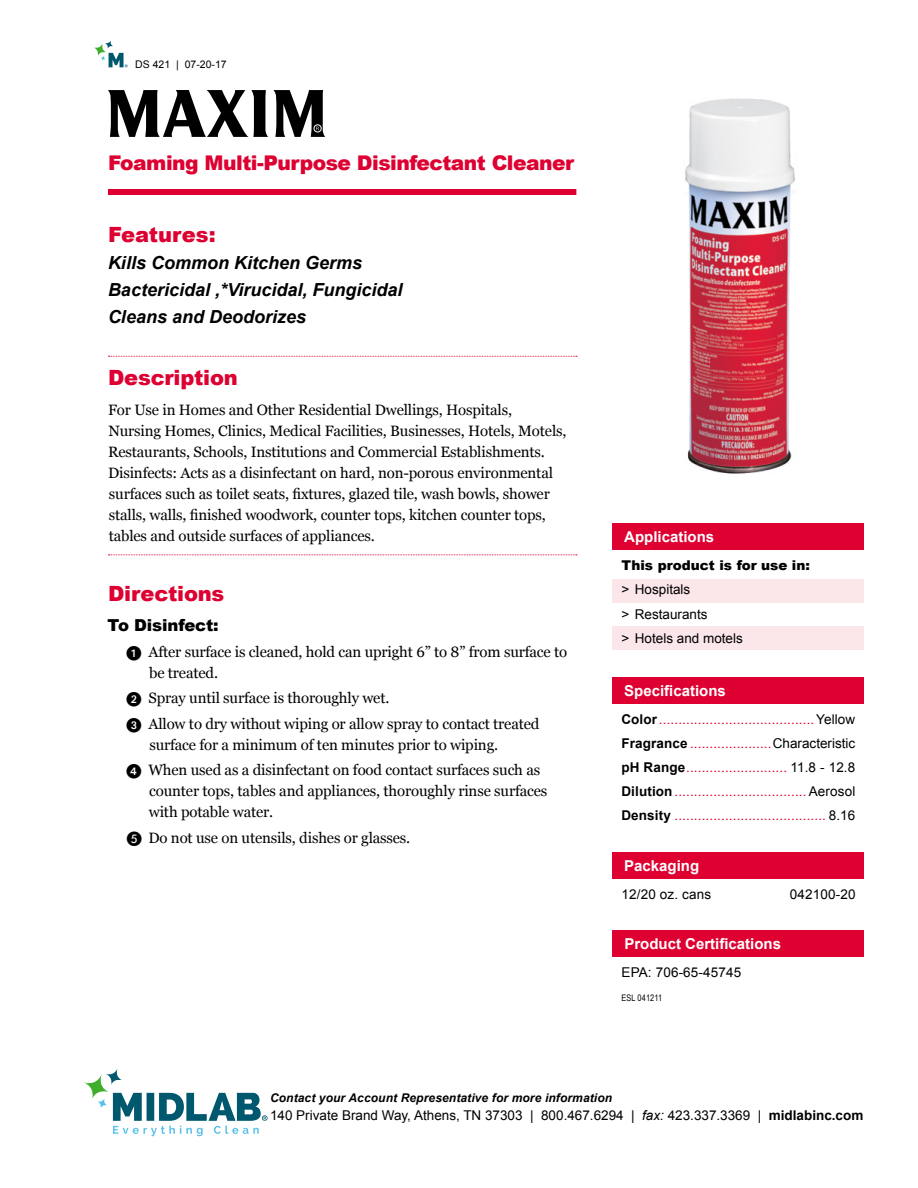
<style>
.page{position:relative;width:918px;height:1188px;background:#fff}
.page>*{position:absolute;margin:0;border:0;box-sizing:border-box;transform-origin:0 0}
.t1{font:900 21px "Arial";letter-spacing:-.01em;color:#dd0031}
.t2{font:900 20.25px "Arial";letter-spacing:-.025em;color:#dd0031}
.t3{font:italic 700 18px/27px "Arial";color:#000}
.t4{font:900 16.5px "Arial";letter-spacing:-.01em;color:#000}
.t5{font:15px/21px "Georgia";letter-spacing:-.01em;color:#000}
.t6{font:700 15px "Arial";color:#fff}
.t7{font:13.5px/24px "Arial";color:#dd0031;text-align:justify}
.t8{font:13.5px/24px "Arial";color:#000}
.t9{font:900 13.5px "Arial";color:#000}
.t10{font:italic 700 12px "Arial";letter-spacing:.01em;color:#000}
.t11{font:10.5px "Arial";color:#000}
.t12{font:9px "Arial Narrow";letter-spacing:.01em;color:#000}
.s1{font-family:"European Pi One"}
.s2{font-weight:700;color:#000}
.s3{color:#000}
.s4{font-style:italic}
.s5{font-weight:700}
</style>
<div class="page">
<svg style="left:113px;top:1093px;width:155px;height:43px"></svg>
<svg style="left:84px;top:1074px;width:25px;height:25px"></svg>
<svg style="left:106px;top:1068px;width:16px;height:17px"></svg>
<svg style="left:97px;top:1098px;width:11px;height:10px"></svg>
<img style="left:685px;top:98px;width:110px;height:376px">
<svg style="left:94px;top:43px;width:12px;height:13px"></svg>
<svg style="left:105px;top:40px;width:8px;height:9px"></svg>
<svg style="left:100px;top:53px;width:28px;height:14px"></svg>
<div style="left:612px;top:579px;width:252px;height:24px;background:#fbe6ea"></div>
<div style="left:612px;top:626px;width:252px;height:24px;background:#fbe6ea"></div>
<div style="left:612px;top:524px;width:252px;height:26px;background:#dd0031"></div>
<div style="left:612px;top:852px;width:252px;height:27px;background:#dd0031"></div>
<div style="left:612px;top:677px;width:252px;height:27px;background:#dd0031"></div>
<svg style="left:108px;top:90px;width:160px;height:47px"></svg>
<svg style="left:274px;top:90px;width:51px;height:47px"></svg>
<div style="left:612px;top:930px;width:252px;height:27px;background:#dd0031"></div>
<div style="left:108px;top:189px;width:468px;height:6px;background:#dd0031"></div>
<svg style="left:108px;top:356px;width:469px;height:1px"></svg>
<svg style="left:108px;top:554px;width:469px;height:1px"></svg>
<p class="t11" style="left:135px;top:57px;width:93px">DS 421 | 07-20-17</p>
<h2 class="t2" style="left:108px;top:148px;width:468px">Foaming Multi-Purpose Disinfectant Cleaner</h2>
<h1 class="t1" style="left:108px;top:220px;width:109px">Features:</h1>
<p class="t3" style="left:108px;top:250px;width:296px">Kills Common Kitchen Germs<br>Bactericidal ,*Virucidal, Fungicidal<br>Cleans and Deodorizes</p>
<h1 class="t1" style="left:108px;top:362px;width:131px">Description</h1>
<p class="t5" style="left:108px;top:400px;width:460px">For Use in Homes and Other Residential Dwellings, Hospitals, Nursing Homes, Clinics, Medical Facilities, Businesses, Hotels, Motels, Restaurants, Schools, Institutions and Commercial Establishments.<br>Disinfects: Acts as a disinfectant on hard, non-porous environmental surfaces such as toilet seats, fixtures, glazed tile, wash bowls, shower stalls, walls, finished woodwork, counter tops, kitchen counter tops, tables and outside surfaces of appliances.</p>
<h1 class="t1" style="left:108px;top:579px;width:118px">Directions</h1>
<p class="t4" style="left:108px;top:613px;width:113px">To Disinfect:</p>
<p class="t5" style="left:149px;top:641px;width:420px;text-indent:-23px"><span class="s1">1</span> After surface is cleaned, hold can upright 6” to 8” from surface to be treated.</p>
<p class="t5" style="left:127px;top:686px;width:414px;line-height:25.5px"><span class="s1">2</span> Spray until surface is thoroughly wet.<br><span class="s1">3</span> Allow to dry without wiping or allow spray to contact treated</p>
<p class="t5" style="left:127px;top:732px;width:415px;line-height:25.5px;text-indent:23px">surface for a minimum of ten minutes prior to wiping.<br><span class="s1">4</span> When used as a disinfectant on food contact surfaces such as</p>
<p class="t5" style="left:149px;top:781px;width:400px">counter tops, tables and appliances, thoroughly rinse surfaces with potable water.</p>
<p class="t5" style="left:127px;top:827px;width:285px"><span class="s1">E</span> Do not use on utensils, dishes or glasses.</p>
<p class="t6" style="left:624px;top:527px;width:92px">Applications</p>
<p class="t9" style="left:621px;top:556px;width:190px">This product is for use in:</p>
<p class="t8" style="left:621px;top:578px;width:123px">&gt; Hospitals<br>&gt; Restaurants<br>&gt; Hotels and motels</p>
<p class="t6" style="left:624px;top:681px;width:103px">Specifications</p>
<p class="t7" style="left:621px;top:708px;width:235px"><span class="s2">Color</span>........................................<span class="s3">Yellow </span><span class="s2">Fragrance</span> .....................<span class="s3">Characteristic </span><span class="s2">pH Range</span>.......................... <span class="s3">11.8 - 12.8<br></span><span class="s2">Dilution</span>..................................<span class="s3">Aerosol </span><span class="s2">Density</span> ....................................... <span class="s3">8.16</span></p>
<p class="t6" style="left:624px;top:856px;width:77px">Packaging</p>
<p class="t8" style="left:622px;top:883px;width:91px">12/20 oz. cans</p>
<p class="t8" style="left:790px;top:883px;width:67px">042100-20</p>
<p class="t6" style="left:624px;top:934px;width:158px">Product Certifications</p>
<p class="t8" style="left:622px;top:961px;width:121px">EPA: 706-65-45745</p>
<p class="t12" style="left:622px;top:991px;width:42px">ESL 041211</p>
<p class="t10" style="left:270px;top:1090px;width:344px">Contact your Account Representative for more information</p>
<p class="t8" style="left:270px;top:1103px;width:595px">140 Private Brand Way, Athens, TN 37303 | 800.467.6294 | <span class="s4">fax:</span> 423.337.3369 | <span class="s5">midlabinc.com</span></p>
</div>
